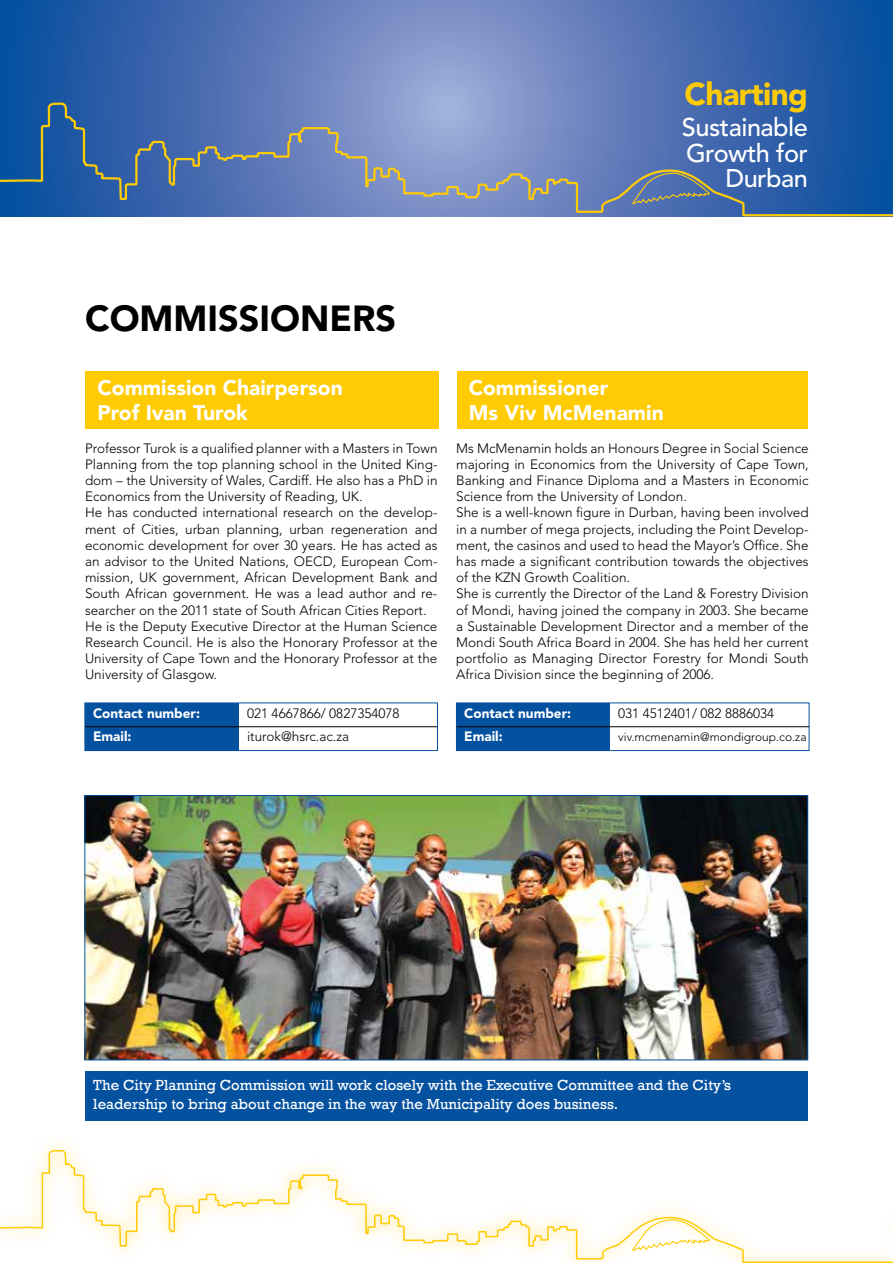
<style>
.page{position:relative;width:893px;height:1263px;background:#fff}
.page>*{position:absolute;margin:0;border:0;box-sizing:border-box;transform-origin:0 0}
.t1{font:900 36px "Avenir";color:#000}
.t2{font:900 31.35px "Avenir";letter-spacing:-.02em;color:#ffcb05}
.t3{font:500 25.35px/25.5px "Avenir";letter-spacing:-.02em;color:#fff;text-align:right}
.t4{font:900 21px/25.2px "Avenir";color:#fff}
.t5{font:15px/19.5px "Rockwell";color:#fff}
.t6{font:300 13.5px/16.2px "Avenir";color:#000}
.t7{font:900 13.5px "Avenir";color:#fff}
.t8{font:300 12px "Avenir";color:#000}
</style>
<div class="page">
<div style="left:85px;top:703px;width:154px;height:47px;background:#0451a0"></div>
<div style="left:85px;top:703px;width:353px;height:48px;border:1px solid #0451a0"></div>
<hr style="left:85px;top:726px;width:352px;height:1px;background:#000">
<div style="left:457px;top:703px;width:153px;height:47px;background:#0451a0"></div>
<div style="left:456px;top:703px;width:353px;height:48px;border:1px solid #0451a0"></div>
<hr style="left:457px;top:726px;width:352px;height:1px;background:#000">
<svg style="left:0;top:0;width:893px;height:101px;background:#4d72b4"></svg>
<svg style="left:0;top:101px;width:893px;height:116px;background:#5375af"></svg>
<svg style="left:631px;top:172px;width:80px;height:33px;background:#667a98"></svg>
<div style="left:85px;top:371px;width:354px;height:57px;background:#ffcb05"></div>
<div style="left:457px;top:371px;width:351px;height:57px;background:#ffcb05"></div>
<img style="left:87px;top:797px;width:719px;height:261px">
<div style="left:85px;top:795px;width:723px;height:265px;border:1px solid #0451a0"></div>
<svg style="left:0;top:1149px;width:880px;height:114px"></svg>
<svg style="left:631px;top:1218px;width:80px;height:34px"></svg>
<div style="left:85px;top:1070px;width:723px;height:50px;background:#0451a0"></div>
<h2 class="t2" style="left:684px;top:75px;width:125px">Charting</h2>
<h3 class="t3" style="left:682px;top:115px;width:128px">Sustainable<br>Growth for<br>Durban</h3>
<h1 class="t1" style="left:85px;top:296px;width:50px">Commissioners</h1>
<h3 class="t4" style="left:97px;top:375px;width:247px">Commission Chairperson<br>Prof Ivan Turok</h3>
<p class="t6" style="left:85px;top:440px;width:354px">Professor Turok is a qualified planner with a Masters in Town Planning from the top planning school in the United King&shy;dom – the University of Wales, Cardiff. He also has a PhD in Economics from the University of Reading, UK.<br>He has conducted international research on the develop&shy;ment of Cities, urban planning, urban regeneration and economic development for over 30 years. He has acted as an advisor to the United Nations, OECD, European Com&shy;mission, UK government, African Development Bank and South African government. He was a lead author and re&shy;searcher on the 2011 state of South African Cities Report.<br>He is the Deputy Executive Director at the Human Science Research Council. He is also the Honorary Professor at the University of Cape Town and the Honorary Professor at the University of Glasgow.</p>
<p class="t7" style="left:93px;top:705px;width:108px">Contact number:</p>
<p class="t6" style="left:247px;top:705px;width:154px">021 4667866/ 0827354078</p>
<p class="t7" style="left:93px;top:728px;width:40px">Email:</p>
<p class="t6" style="left:247px;top:728px;width:104px">iturok@hsrc.ac.za</p>
<h3 class="t4" style="left:469px;top:375px;width:197px">Commissioner<br>Ms Viv McMenamin</h3>
<p class="t6" style="left:456px;top:440px;width:354px">Ms McMenamin holds an Honours Degree in Social Science majoring in Economics from the University of Cape Town, Banking and Finance Diploma and a Masters in Economic Science from the University of London.<br>She is a well-known figure in Durban, having been involved in a number of mega projects, including the Point Develop&shy;ment, the casinos and used to head the Mayor’s Office. She has made a significant contribution towards the objectives of the KZN Growth Coalition.<br>She is currently the Director of the Land &amp; Forestry Division of Mondi, having joined the company in 2003. She became a Sustainable Development Director and a member of the Mondi South Africa Board in 2004. She has held her current portfolio as Managing Director Forestry for Mondi South Africa Division since the beginning of 2006.</p>
<p class="t7" style="left:464px;top:705px;width:108px">Contact number:</p>
<p class="t6" style="left:618px;top:705px;width:157px">031 4512401/ 082 8886034</p>
<p class="t7" style="left:464px;top:728px;width:40px">Email:</p>
<p class="t8" style="left:618px;top:729px;width:190px">viv.mcmenamin@mondigroup.co.za</p>
<p class="t5" style="left:93px;top:1075px;width:639px">The City Planning Commission will work closely with the Executive Committee and the City’s leadership to bring about change in the way the Municipality does business.</p>
</div>
